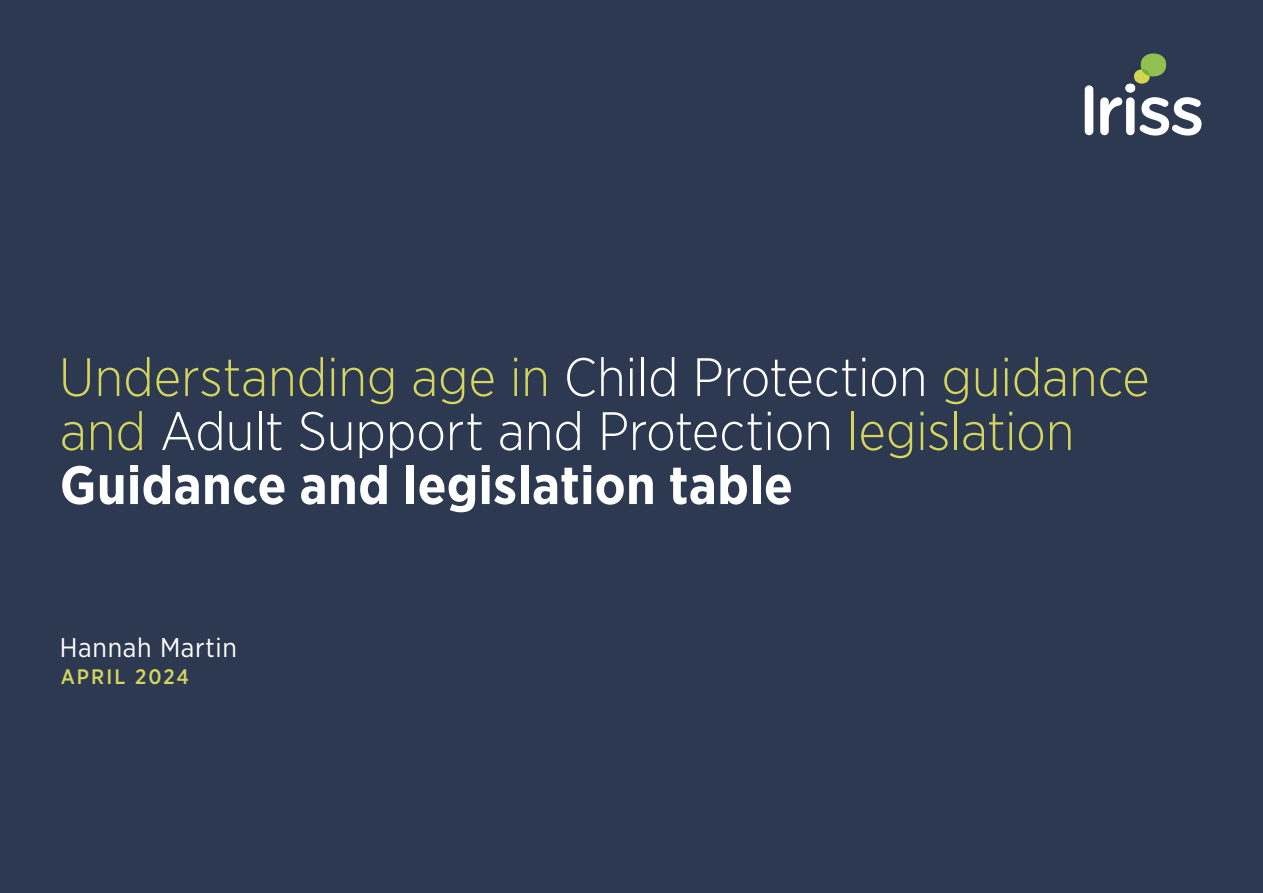
<style>
.page{position:relative;width:1263px;height:893px;background:#2d3951}
.page>*{position:absolute;margin:0;border:0;box-sizing:border-box;transform-origin:0 0}
.t1{font:300 54px/54px "Gotham Narrow";letter-spacing:-.005em;color:#d3d55c}
.t2{font:700 54px "Gotham Narrow";letter-spacing:.005em;color:#fff}
.Author{font:27px "Gotham Narrow";letter-spacing:.025em;color:#fff}
.Date{font:500 21px "Gotham Narrow";letter-spacing:.1em;color:#d3d55c}
.s1{color:#fff}
</style>
<div class="page">
<div style="left:1085px;top:85px;width:8px;height:50px;background:#fff;border-radius:4px"></div>
<svg style="left:1100px;top:53px;width:101px;height:83px"></svg>
<h1 class="t1" style="left:59px;top:349px;width:1092px">Understanding age in <span class="s1">Child Protection</span> guidance and <span class="s1">Adult Support and Protection</span> legislation</h1>
<h1 class="t2" style="left:60px;top:450px;width:734px">Guidance and legislation table</h1>
<p class="Author" style="left:60px;top:631px;width:178px">Hannah Martin</p>
<p class="Date" style="left:61px;top:663px;width:130px">April 2024</p>
</div>
